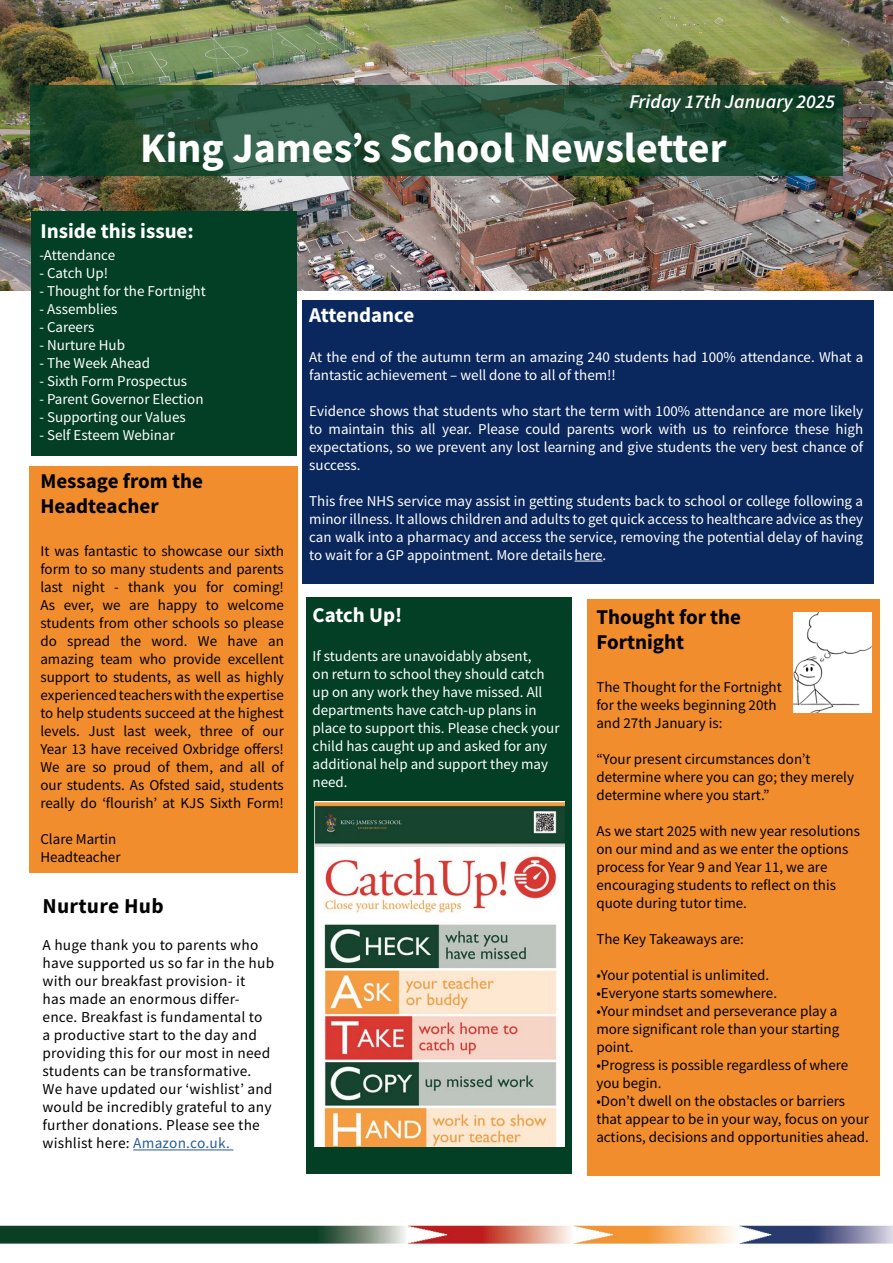
<style>
.page{position:relative;width:893px;height:1263px;background:#fff}
.page>*{position:absolute;margin:0;border:0;box-sizing:border-box;transform-origin:0 0}
.t1{font:700 42px "Source Sans Pro";color:#fff}
.t2{font:700 21.15px "Source Sans Pro";color:#000}
.t3{font:700 21px/25.2px "Source Sans Pro";color:#000}
.t4{font:700 21px "Source Sans Pro";color:#fff}
.t5{font:italic 600 19.5px "Source Sans Pro";color:#fff}
.t6{font:15.15px/18px "Source Sans Pro";letter-spacing:.01em;color:#000}
.t7{font:15px/18px "Source Sans Pro";color:#000}
.t8{font:15px/18px "Source Sans Pro";color:#fff}
.s1{color:#275b9b}
</style>
<div class="page">
<img style="left:0;top:1225px;width:893px;height:19px">
<img style="left:0;top:0;width:893px;height:290px">
<svg style="left:30px;top:85px;width:813px;height:91px;background:#234f38"></svg>
<div style="left:31px;top:212px;width:265px;height:244px;background:#023f25"></div>
<div style="left:29px;top:467px;width:269px;height:406px;background:#f28d2d"></div>
<div style="left:302px;top:300px;width:572px;height:283px;background:#0b285e"></div>
<svg style="left:574px;top:561px;width:29px;height:1px"></svg>
<div style="left:306px;top:597px;width:265px;height:577px;background:#023f25"></div>
<img style="left:315px;top:801px;width:249px;height:345px">
<div style="left:587px;top:600px;width:292px;height:576px;background:#f28d2d"></div>
<img style="left:793px;top:612px;width:79px;height:100px">
<hr style="left:133px;top:1149px;width:100px;height:1px;background:#275b9b">
<h3 class="t5" style="left:629px;top:89px;width:207px">Friday 17th January 2025</h3>
<h1 class="t1" style="left:140px;top:120px;width:588px">King James’s School Newsletter</h1>
<h3 class="t4" style="left:40px;top:217px;width:155px">Inside this issue:</h3>
<p class="t8" style="left:39px;top:246px;width:77px">-Attendance</p>
<p class="t8" style="left:39px;top:264px;width:70px">- Catch Up!</p>
<p class="t8" style="left:39px;top:282px;width:168px">- Thought for the Fortnight</p>
<p class="t8" style="left:39px;top:300px;width:80px">- Assemblies</p>
<p class="t8" style="left:39px;top:318px;width:57px">- Careers</p>
<p class="t8" style="left:39px;top:336px;width:87px">- Nurture Hub</p>
<p class="t8" style="left:39px;top:354px;width:112px">- The Week Ahead</p>
<p class="t8" style="left:39px;top:372px;width:149px">- Sixth Form Prospectus</p>
<p class="t8" style="left:39px;top:390px;width:166px">- Parent Governor Election</p>
<p class="t8" style="left:39px;top:408px;width:148px">- Supporting our Values</p>
<p class="t8" style="left:39px;top:426px;width:137px">- Self Esteem Webinar</p>
<h3 class="t3" style="left:40px;top:468px;width:164px">Message from the<br>Headteacher</h3>
<p class="t7" style="left:40px;top:542px;width:245px;text-align:justify">It was fantastic to showcase our sixth form to so many students and parents last night - thank you for coming!<br>As ever, we are happy to welcome students from other schools so please do spread the word. We have an amazing team who provide excellent support to students, as well as highly experienced teachers with the expertise to help students succeed at the highest levels. Just last week, three of our Year 13 have received Oxbridge offers!<br>We are so proud of them, and all of our students. As Ofsted said, students really do ‘flourish’ at KJS Sixth Form!</p>
<p class="t7" style="left:40px;top:830px;width:82px">Clare Martin<br>Headteacher</p>
<h2 class="t2" style="left:43px;top:891px;width:123px">Nurture Hub</h2>
<p class="t6" style="left:43px;top:936px;width:233px">A huge thank you to parents who have supported us so far in the hub with our breakfast provision- it<br>has made an enormous differ&shy;ence. Breakfast is fundamental to<br>a productive start to the day and providing this for our most in need students can be transformative.<br>We have updated our ‘wishlist’ and would be incredibly grateful to any further donations. Please see the wishlist here: <span class="s1">Amazon.co.uk.</span></p>
<h3 class="t4" style="left:309px;top:301px;width:107px">Attendance</h3>
<p class="t8" style="left:309px;top:347px;width:555px">At the end of the autumn term an amazing 240 students had 100% attendance. What a fantastic achievement – well done to all of them!!</p>
<p class="t8" style="left:309px;top:401px;width:555px;text-align:justify">Evidence shows that students who start the term with 100% attendance are more likely to maintain this all year. Please could parents work with us to reinforce these high expectations, so we prevent any lost learning and give students the very best chance of success.</p>
<p class="t8" style="left:309px;top:491px;width:555px;text-align:justify">This free NHS service may assist in getting students back to school or college following a minor illness. It allows children and adults to get quick access to healthcare advice as they can walk into a pharmacy and access the service, removing the potential delay of having to wait for a GP appointment. More details here.</p>
<h3 class="t4" style="left:313px;top:600px;width:91px">Catch Up!</h3>
<p class="t8" style="left:313px;top:647px;width:249px">If students are unavoidably absent,<br>on return to school they should catch up on any work they have missed. All departments have catch-up plans in place to support this. Please check your child has caught up and asked for any additional help and support they may need.</p>
<h3 class="t3" style="left:596px;top:604px;width:146px">Thought for the<br>Fortnight</h3>
<p class="t7" style="left:596px;top:678px;width:187px">The Thought for the Fortnight for the weeks beginning 20th and 27th January is:</p>
<p class="t7" style="left:596px;top:750px;width:259px">“Your present circumstances don’t determine where you can go; they merely determine where you start.”</p>
<p class="t7" style="left:596px;top:822px;width:265px">As we start 2025 with new year resolutions on our mind and as we enter the options process for Year 9 and Year 11, we are encouraging students to reflect on this quote during tutor time.</p>
<p class="t7" style="left:596px;top:930px;width:149px">The Key Takeaways are:</p>
<p class="t7" style="left:596px;top:966px;width:174px">•Your potential is unlimited.</p>
<p class="t7" style="left:596px;top:984px;width:182px">•Everyone starts somewhere.</p>
<p class="t7" style="left:596px;top:1002px;width:244px">•Your mindset and perseverance play a more significant role than your starting point.</p>
<p class="t7" style="left:596px;top:1056px;width:253px">•Progress is possible regardless of where you begin.</p>
<p class="t7" style="left:596px;top:1092px;width:274px">•Don’t dwell on the obstacles or barriers that appear to be in your way, focus on your actions, decisions and opportunities ahead.</p>
</div>
